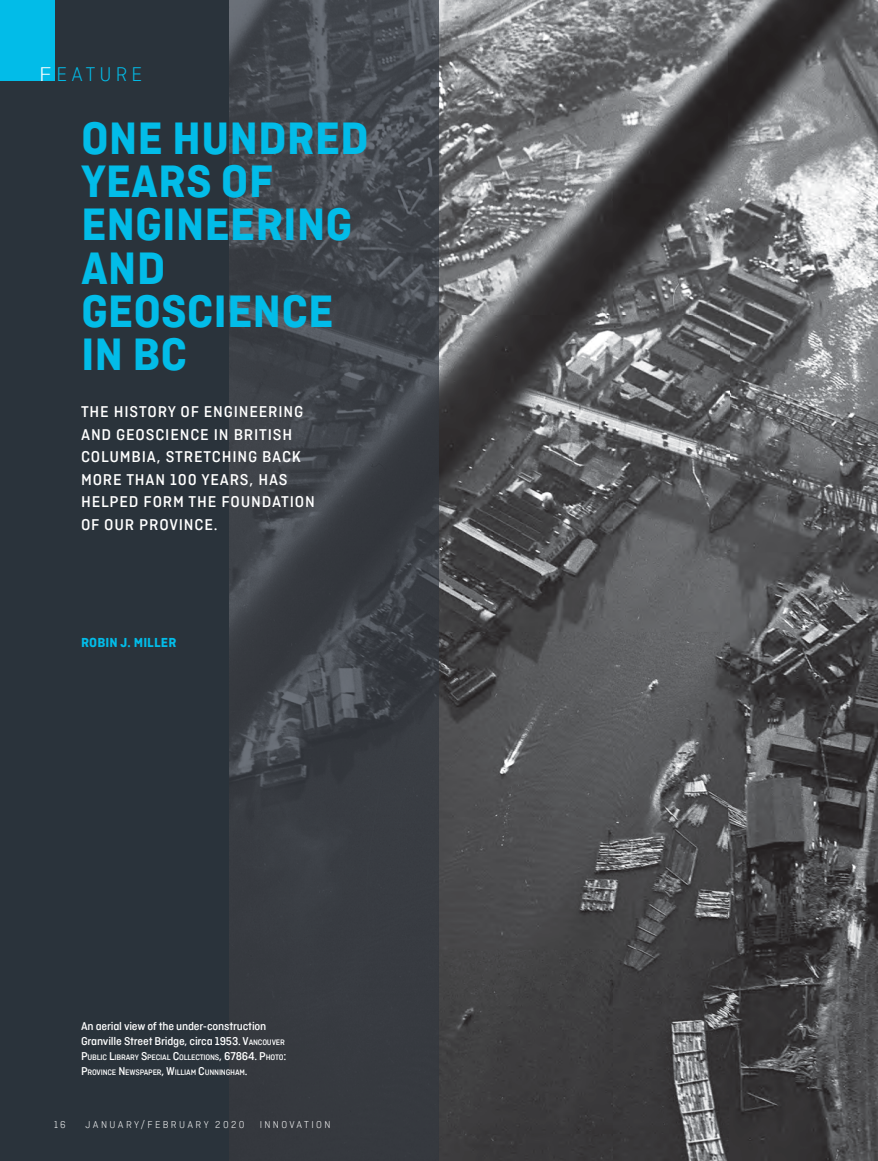
<style>
.page{position:relative;width:878px;height:1161px;background:#fff}
.page>*{position:absolute;margin:0;border:0;box-sizing:border-box;transform-origin:0 0}
.t1{font:700 48px/43.2px "Ciutadella";color:#02bce8}
.t2{font:300 21px "Ciutadella";letter-spacing:.2em;color:#02bce8}
.t3{font:500 16.5px/22.5px "Ciutadella";letter-spacing:.05em;color:#fff}
.t4{font:700 13.8px "Ciutadella";letter-spacing:.01em;color:#02bce8}
.t5{font:500 12px/15px "Ciutadella";letter-spacing:-.015em;color:#fff}
.t6{font:300 10.5px "Ciutadella";letter-spacing:.22em;color:#fff}
.t7{font:500 8.4px/15px "Ciutadella";letter-spacing:-.02em;color:#fff}
.s1{color:#fff}
.s2{font-style:inherit}
.s3{font-size:8.4px}
.s4{font-size:12px}
</style>
<div class="page">
<img style="left:439px;top:0;width:289px;height:950px">
<img style="left:728px;top:0;width:150px;height:1161px">
<img style="left:439px;top:950px;width:290px;height:211px">
<div style="left:0;top:0;width:230px;height:1161px;background:#2a333b"></div>
<img style="left:230px;top:0;width:209px;height:1161px">
<div style="left:0;top:0;width:54px;height:81px;background:#02bce8"></div>
<p class="t2" style="left:39px;top:63px;width:105px"><span class="s1">F</span>EATURE</p>
<h1 class="t1" style="left:81px;top:117px;width:289px">ONE HUNDRED<br>YEARS OF<br>ENGINEERING<br>AND<br>GEOSCIENCE<br>IN BC</h1>
<p class="t3" style="left:81px;top:401px;width:235px">THE HISTORY OF ENGINEERING<br>AND GEOSCIENCE IN BRITISH<br>COLUMBIA, STRETCHING BACK<br>MORE THAN 100 YEARS, HAS<br>HELPED FORM THE FOUNDATION<br>OF OUR PROVINCE.</p>
<p class="t4" style="left:81px;top:635px;width:97px">ROBIN J. MILLER</p>
<p class="t5" style="left:81px;top:1018px;width:205px">An aerial view of the under-construction<br>Granville Street Bridge, circa 1953. <span class="s2">V</span><span class="s3">ANCOUVER</span></p>
<p class="t7" style="left:81px;top:1050px;width:207px"><span class="s4">P</span>UBLIC <span class="s4">L</span>IBRARY <span class="s4">S</span>PECIAL <span class="s4">C</span>OLLECTIONS<span class="s4">, 67864. P</span>HOTO<span class="s4">:<br>P</span>ROVINCE <span class="s4">N</span>EWSPAPER<span class="s4">, W</span>ILLIAM <span class="s4">C</span>UNNINGHAM<span class="s4">.</span></p>
<p class="t6" style="left:54px;top:1118px;width:13px">16</p>
<p class="t6" style="left:86px;top:1118px;width:160px">JANUARY/FEBRUARY 2<span class="s2">020</span></p>
<p class="t6" style="left:260px;top:1118px;width:72px">INNOVATION</p>
</div>
